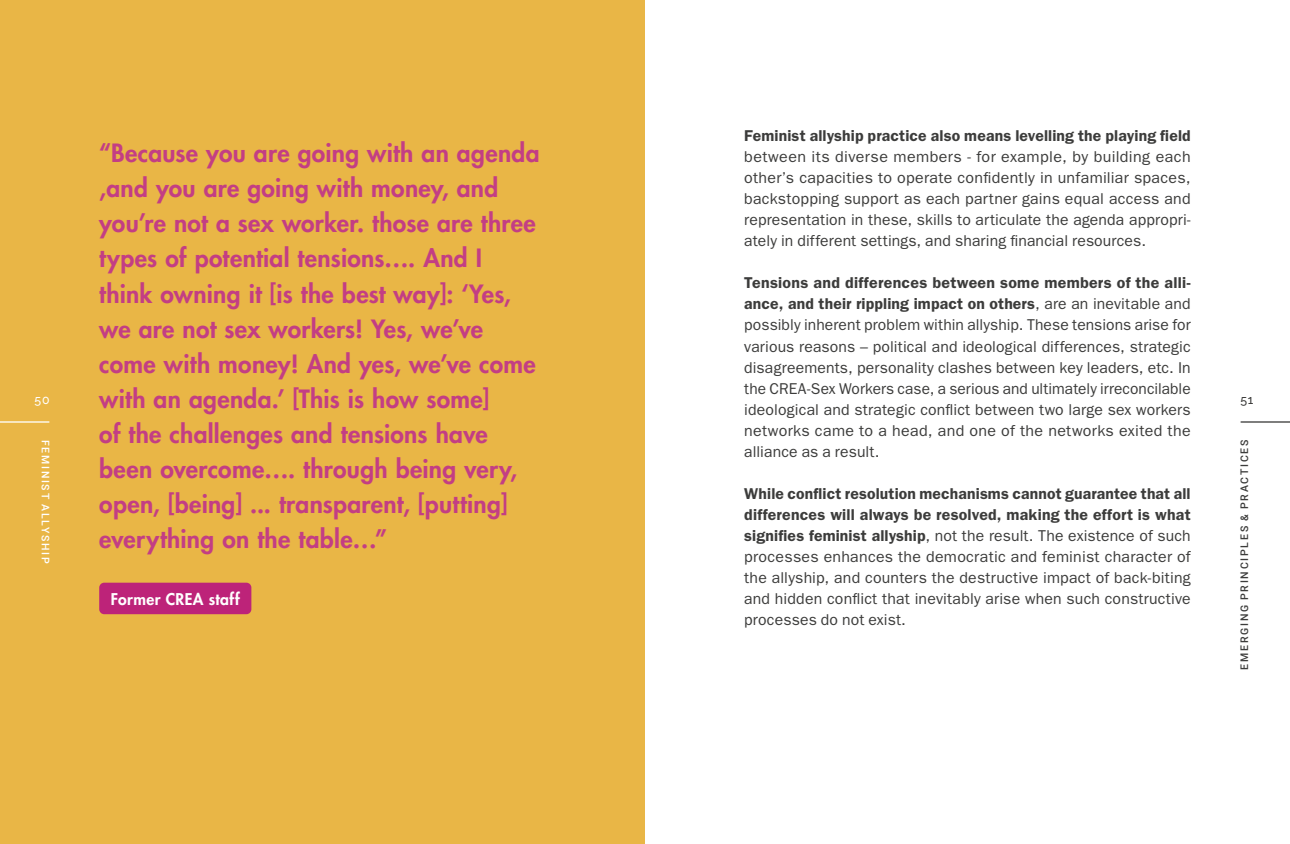
<style>
.page{position:relative;width:1290px;height:844px;background:#fff}
.page>*{position:absolute;margin:0;border:0;box-sizing:border-box;transform-origin:0 0}
.t1{font:800 24.5px/35px "Futura Std";letter-spacing:.015em;color:#c33e84}
.t2{font:15.75px/21px "ITC Franklin Gothic Std";letter-spacing:.01em;color:#3c3c3b;text-align:justify}
.t3{font:600 15.75px "ITC Franklin Gothic Std";letter-spacing:.01em;color:#3c3c3b}
.t4{font:800 15.75px "Futura Std";letter-spacing:.025em;color:#fff}
.t5{font:500 12.25px "Raleway";color:#3c3c3b}
.t6{font:500 12.25px "Raleway";color:#fff}
.t7{font:500 10.5px "Roboto";letter-spacing:.165em;color:#3c3c3b}
.t8{font:500 10.5px "Roboto";letter-spacing:.165em;color:#fff}
.s1{font-weight:600}
</style>
<div class="page">
<div style="left:0;top:0;width:645px;height:843px;background:#e9b646"></div>
<hr style="left:1241px;top:421px;width:49px;height:1px;background:#3c3c3b">
<hr style="left:0;top:421px;width:49px;height:1px;background:#fff">
<div style="left:99px;top:582px;width:152px;height:32px;background:#bd2379;border-radius:5px"></div>
<p class="t6" style="left:35px;top:392px;width:16px">50</p>
<p class="t8" style="left:53px;top:439px;width:125px;rotate:90deg">FEMINIST ALLYSHIP</p>
<p class="t1" style="left:99px;top:136px;width:442px">“Because you are going with an agenda ,and you are going with money, and you’re not a sex worker. those are three types of potential tensions…. And I think owning it [is the best way]: ‘Yes, we are not sex workers! Yes, we’ve come with money! And yes, we’ve come with an agenda.’ [This is how some]<br>of the challenges and tensions have been overcome…. through being very, open, [being] ... transparent, [putting] everything on the table…”</p>
<p class="t4" style="left:111px;top:589px;width:131px">Former CREA staff</p>
<p class="t3" style="left:744px;top:127px;width:448px">Feminist allyship practice also means levelling the playing field</p>
<p class="t2" style="left:744px;top:146px;width:448px">between its diverse members - for example, by building each other’s capacities to operate confidently in unfamiliar spaces, backstopping support as each partner gains equal access and representation in these, skills to articulate the agenda appropri&shy;ately in different settings, and sharing financial resources.</p>
<p class="t2" style="left:744px;top:272px;width:448px"><span class="s1">Tensions and differences between some members of the alli&shy;ance, and their rippling impact on others</span>, are an inevitable and possibly inherent problem within allyship. These tensions arise for various reasons – political and ideological differences, strategic disagreements, personality clashes between key leaders, etc. In the CREA-Sex Workers case, a serious and ultimately irreconcilable ideological and strategic conflict between two large sex workers networks came to a head, and one of the networks exited the alliance as a result.</p>
<p class="t2" style="left:744px;top:482px;width:448px"><span class="s1">While conflict resolution mechanisms cannot guarantee that all differences will always be resolved, making the effort is what signifies feminist allyship</span>, not the result. The existence of such processes enhances the democratic and feminist character of the allyship, and counters the destructive impact of back-biting and hidden conflict that inevitably arise when such constructive processes do not exist.</p>
<p class="t5" style="left:1240px;top:392px;width:14px">51</p>
<p class="t7" style="left:1237px;top:669px;width:231px;rotate:-90deg">EMERGING PRINCIPLES &amp; PRACTICES</p>
</div>
